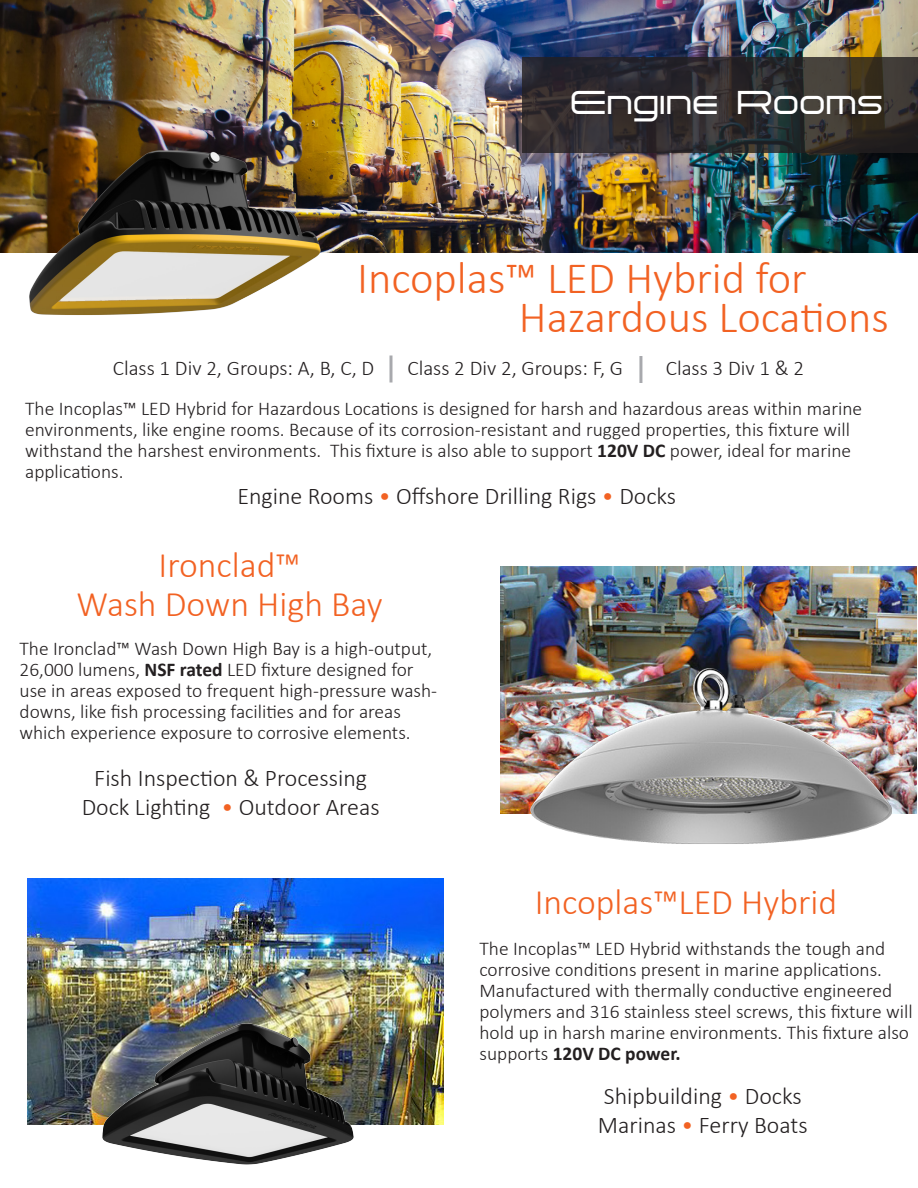
<style>
.page{position:relative;width:918px;height:1188px;background:#fff}
.page>*{position:absolute;margin:0;border:0;box-sizing:border-box;transform-origin:0 0}
.t1{font:300 45px "Calibri";color:#f26223}
.t2{font:300 36px "Calibri";color:#f26223}
.t3{font:300 33px "Tachyon";color:#fff}
.t4{font:300 24px "Calibri";color:#231f20}
.t5{font:300 21px "Calibri";color:#231f20}
.t6{font:300 19.5px/21px "Calibri";color:#231f20}
.s1{font-weight:700}
.s2{color:#f26223}
</style>
<div class="page">
<img style="left:27px;top:878px;width:416px;height:247px">
<img style="left:501px;top:567px;width:416px;height:246px">
<img style="left:0;top:0;width:918px;height:252px">
<img style="left:528px;top:653px;width:367px;height:191px">
<svg style="left:522px;top:57px;width:396px;height:96px;background:#312d2e"></svg>
<img style="left:29px;top:127px;width:292px;height:188px">
<hr style="left:639px;top:356px;width:3px;height:27px;background:#a8a9ad">
<hr style="left:389px;top:356px;width:3px;height:26px;background:#a8a9ad">
<img style="left:103px;top:1023px;width:250px;height:141px">
<p class="t3" style="left:572px;top:83px;width:314px">Engine Rooms</p>
<p class="t1" style="left:357px;top:250px;width:451px">Incoplas™ LED Hybrid for</p>
<p class="t1" style="left:519px;top:289px;width:372px">Hazardous Locations</p>
<p class="t5" style="left:113px;top:355px;width:263px">Class 1 Div 2, Groups: A, B, C, D</p>
<p class="t5" style="left:408px;top:355px;width:217px">Class 2 Div 2, Groups: F, G</p>
<p class="t5" style="left:666px;top:355px;width:140px">Class 3 Div 1 &amp; 2</p>
<p class="t6" style="left:25px;top:397px;width:838px">The Incoplas™ LED Hybrid for Hazardous Locations is designed for harsh and hazardous areas within marine environments, like engine rooms. Because of its corrosion-resistant and rugged properties, this fixture will withstand the harshest environments. This fixture is also able to support <span class="s1">120V DC</span> power, ideal for marine applications.</p>
<p class="t4" style="left:237px;top:481px;width:440px">Engine Rooms <span class="s2">•</span> Offshore Drilling Rigs <span class="s2">•</span> Docks</p>
<p class="t2" style="left:159px;top:543px;width:144px">Ironclad™</p>
<p class="t2" style="left:77px;top:582px;width:308px">Wash Down High Bay</p>
<p class="t6" style="left:20px;top:637px;width:419px">The Ironclad™ Wash Down High Bay is a high-output, 26,000 lumens, <span class="s1">NSF rated</span> LED fixture designed for use in areas exposed to frequent high-pressure wash&shy;downs, like fish processing facilities and for areas which experience exposure to corrosive elements.</p>
<p class="t4" style="left:94px;top:763px;width:274px">Fish Inspection &amp; Processing</p>
<p class="t4" style="left:82px;top:792px;width:299px">Dock Lighting <span class="s2">•</span> Outdoor Areas</p>
<p class="t2" style="left:535px;top:880px;width:304px">Incoplas™LED Hybrid</p>
<p class="t6" style="left:480px;top:938px;width:435px">The Incoplas™ LED Hybrid withstands the tough and corrosive conditions present in marine applications.<br>Manufactured with thermally conductive engineered polymers and 316 stainless steel screws, this fixture will hold up in harsh marine environments. This fixture also supports <span class="s1">120V DC power.</span></p>
<p class="t4" style="left:604px;top:1081px;width:199px">Shipbuilding <span class="s2">•</span> Docks</p>
<p class="t4" style="left:598px;top:1110px;width:211px">Marinas <span class="s2">•</span> Ferry Boats</p>
</div>
